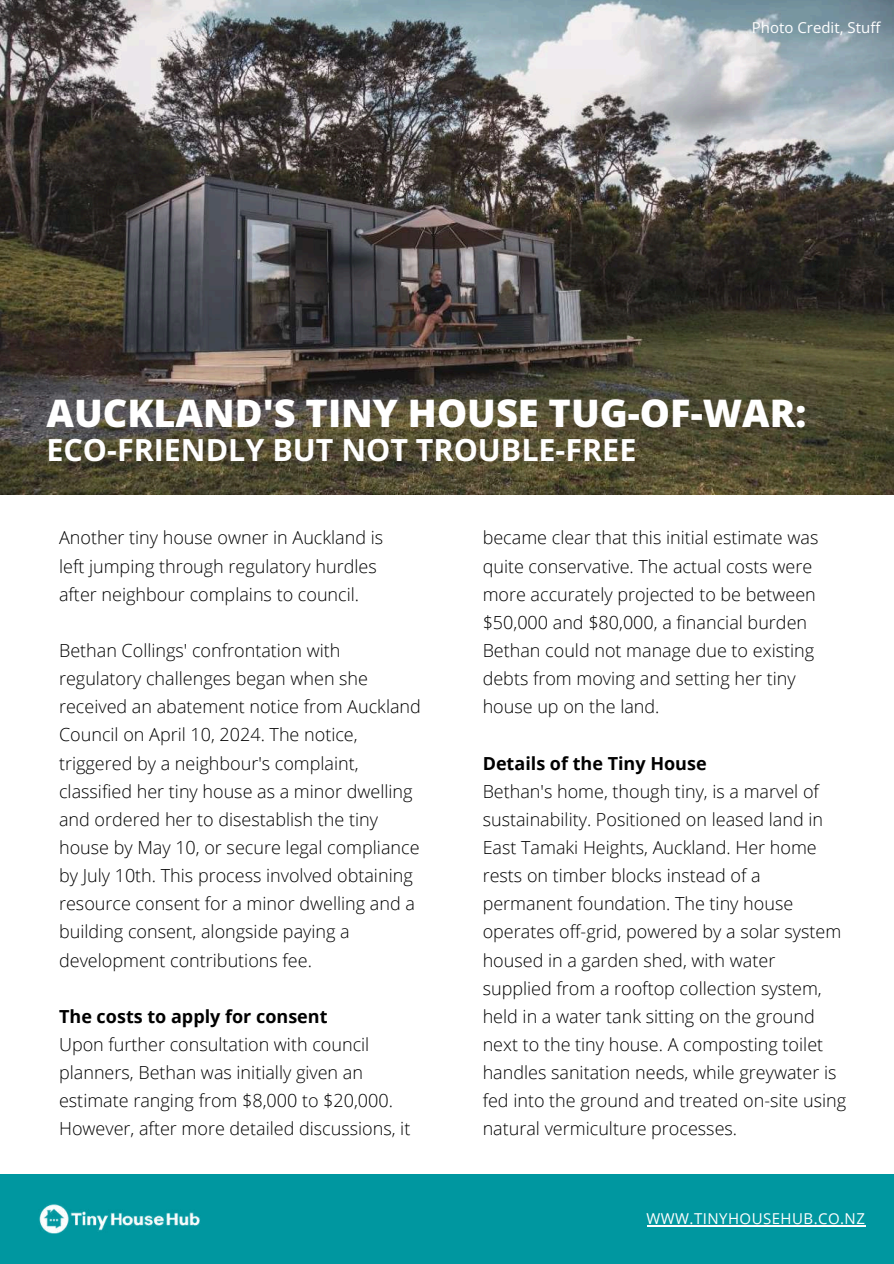
<style>
.page{position:relative;width:894px;height:1264px;background:#fff}
.page>*{position:absolute;margin:0;border:0;box-sizing:border-box;transform-origin:0 0}
.t1{font:800 37.95px "Open Sans";color:#fff}
.t2{font:700 30.45px "Open Sans";color:#fff}
.t3{font:300 18px/28.2px "Open Sans";color:#000}
.t4{font:700 18px "Open Sans";color:#000}
.t5{font:15px "Open Sans";letter-spacing:.03em;color:#fff}
.t6{font:15px "Open Sans";color:#fff}
</style>
<div class="page">
<div style="left:0;top:1173px;width:893px;height:90px;background:#0097a0"></div>
<img style="left:39px;top:1204px;width:161px;height:29px">
<img style="left:0;top:0;width:893px;height:494px">
<hr style="left:646px;top:1225px;width:219px;height:1px;background:#fff">
<p class="t6" style="left:751px;top:17px;width:130px">Photo Credit, Stuff</p>
<h1 class="t1" style="left:46px;top:386px;width:761px">AUCKLAND'S TINY HOUSE TUG-OF-WAR:</h1>
<h2 class="t2" style="left:46px;top:429px;width:591px">ECO-FRIENDLY BUT NOT TROUBLE-FREE</h2>
<p class="t3" style="left:59px;top:523px;width:325px">Another tiny house owner in Auckland is left jumping through regulatory hurdles after neighbour complains to council.</p>
<p class="t3" style="left:59px;top:636px;width:363px">Bethan Collings' confrontation with regulatory challenges began when she received an abatement notice from Auckland Council on April 10, 2024. The notice, triggered by a neighbour's complaint, classified her tiny house as a minor dwelling and ordered her to disestablish the tiny house by May 10, or secure legal compliance by July 10th. This process involved obtaining resource consent for a minor dwelling and a building consent, alongside paying a development contributions fee.</p>
<p class="t4" style="left:59px;top:1003px;width:270px">The costs to apply for consent</p>
<p class="t3" style="left:59px;top:1029px;width:353px">Upon further consultation with council planners, Bethan was initially given an estimate ranging from $8,000 to $20,000.<br>However, after more detailed discussions, it</p>
<p class="t3" style="left:482px;top:523px;width:337px">became clear that this initial estimate was quite conservative. The actual costs were more accurately projected to be between $50,000 and $80,000, a financial burden Bethan could not manage due to existing debts from moving and setting her tiny house up on the land.</p>
<p class="t4" style="left:482px;top:750px;width:225px">Details of the Tiny House</p>
<p class="t3" style="left:482px;top:776px;width:365px">Bethan's home, though tiny, is a marvel of sustainability. Positioned on leased land in East Tamaki Heights, Auckland. Her home rests on timber blocks instead of a permanent foundation. The tiny house operates off-grid, powered by a solar system housed in a garden shed, with water supplied from a rooftop collection system, held in a water tank sitting on the ground next to the tiny house. A composting toilet handles sanitation needs, while greywater is fed into the ground and treated on-site using natural vermiculture processes.</p>
<p class="t5" style="left:646px;top:1208px;width:220px">WWW.TINYHOUSEHUB.CO.NZ</p>
</div>
